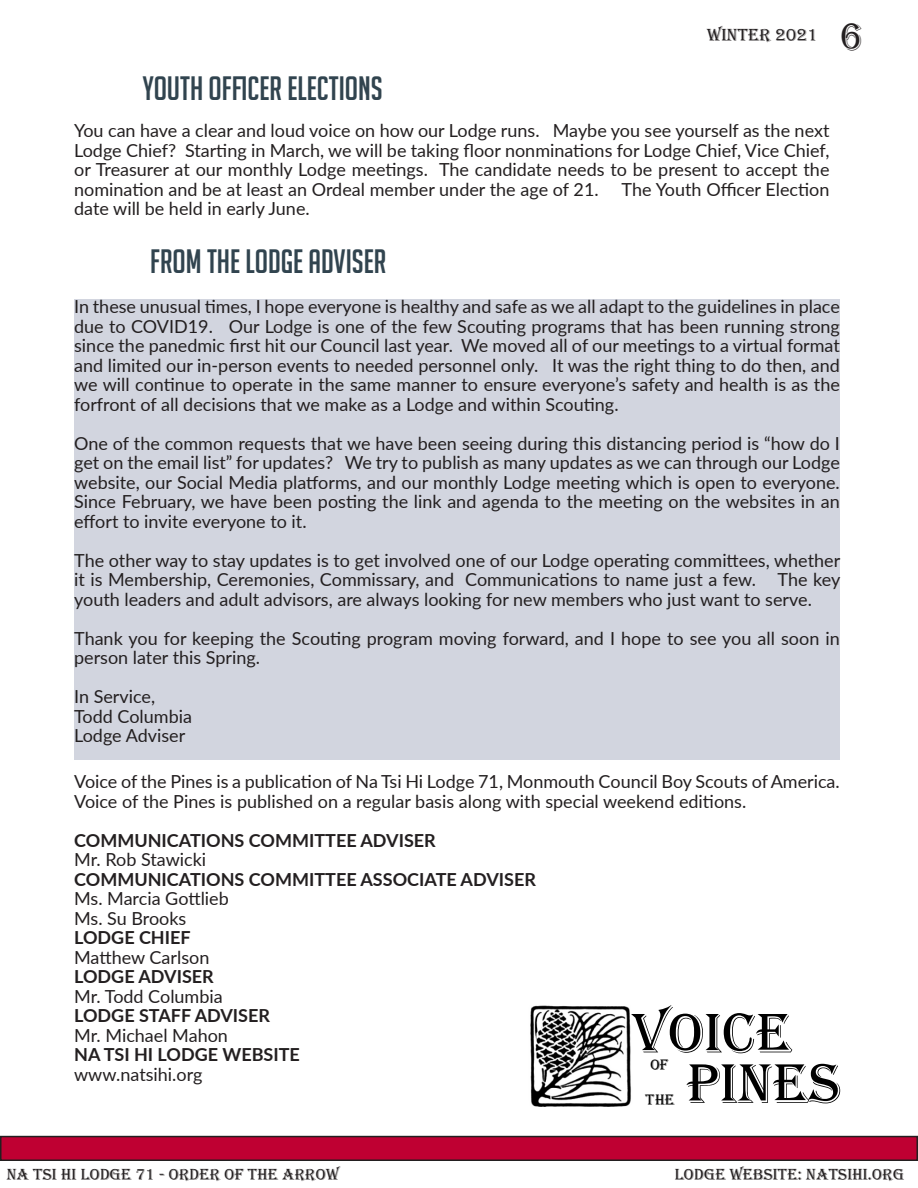
<style>
.page{position:relative;width:918px;height:1188px;background:#fff}
.page>*{position:absolute;margin:0;border:0;box-sizing:border-box;transform-origin:0 0}
.t1{font:57.6px/50.4px "Algerian";color:#000;text-align:right}
.t2{font:33px "Big Noodle Titling";color:#31444f}
.t3{font:18px/19.5px "Lato";color:#231f20;text-align:justify}
.t4{font:700 18px "Lato";color:#231f20}
.t5{font:18px "Algerian";color:#231f20}
.t6{font:16.5px "Algerian";color:#231f20}
.t7{font:15.6px "Algerian";color:#000}
.s1{font-size:39px}
</style>
<div class="page">
<div style="left:1px;top:1137px;width:916px;height:23px;background:#bf0032"></div>
<div style="left:0;top:1136px;width:918px;height:25px;border:2px solid #231f20"></div>
<div style="left:74px;top:299px;width:766px;height:461px;background:#d2d5df"></div>
<img style="left:530px;top:1005px;width:101px;height:101px">
<p class="t5" style="left:707px;top:25px;width:158px">WINTER 2021 <span class="s1">6</span></p>
<h2 class="t2" style="left:143px;top:70px;width:242px">YOUTH OFFICER ELECTIONS</h2>
<p class="t3" style="left:74px;top:120px;width:757px">You can have a clear and loud voice on how our Lodge runs. Maybe you see yourself as the next Lodge Chief? Starting in March, we will be taking floor nonminations for Lodge Chief, Vice Chief, or Treasurer at our monthly Lodge meetings. The candidate needs to be present to accept the nomination and be at least an Ordeal member under the age of 21.</p>
<p class="t3" style="left:622px;top:179px;width:209px">The Youth Officer Election</p>
<p class="t3" style="left:74px;top:198px;width:237px">date will be held in early June.</p>
<h2 class="t2" style="left:150px;top:244px;width:238px">FROM THE LODGE ADVISER</h2>
<p class="t3" style="left:74px;top:296px;width:767px">In these unusual times, I hope everyone is healthy and safe as we all adapt to the guidelines in place due to COVID19. Our Lodge is one of the few Scouting programs that has been running strong since the panedmic first hit our Council last year. We moved all of our meetings to a virtual format and limited our in-person events to needed personnel only. It was the right thing to do then, and we will continue to operate in the same manner to ensure everyone’s safety and health is as the forfront of all decisions that we make as a Lodge and within Scouting.</p>
<p class="t3" style="left:74px;top:433px;width:767px">One of the common requests that we have been seeing during this distancing period is “how do I get on the email list” for updates? We try to publish as many updates as we can through our Lodge website, our Social Media platforms, and our monthly Lodge meeting which is open to everyone.<br>Since February, we have been posting the link and agenda to the meeting on the websites in an effort to invite everyone to it.</p>
<p class="t3" style="left:74px;top:550px;width:768px">The other way to stay updates is to get involved one of our Lodge operating committees, whether it is Membership, Ceremonies, Commissary, and Communications to name just a few. The key youth leaders and adult advisors, are always looking for new members who just want to serve.</p>
<p class="t3" style="left:74px;top:628px;width:767px">Thank you for keeping the Scouting program moving forward, and I hope to see you all soon in person later this Spring.</p>
<p class="t3" style="left:74px;top:686px;width:119px;text-align:left">In Service,<br>Todd Columbia<br>Lodge Adviser</p>
<p class="t3" style="left:74px;top:771px;width:767px">Voice of the Pines is a publication of Na Tsi Hi Lodge 71, Monmouth Council Boy Scouts of America.<br>Voice of the Pines is published on a regular basis along with special weekend editions.</p>
<p class="t4" style="left:74px;top:827px;width:363px">COMMUNICATIONS COMMITTEE ADVISER</p>
<p class="t3" style="left:74px;top:849px;width:134px">Mr. Rob Stawicki</p>
<p class="t4" style="left:74px;top:866px;width:463px">COMMUNICATIONS COMMITTEE ASSOCIATE ADVISER</p>
<p class="t3" style="left:74px;top:888px;width:156px">Ms. Marcia Gottlieb<br>Ms. Su Brooks</p>
<p class="t4" style="left:74px;top:925px;width:118px">LODGE CHIEF</p>
<p class="t3" style="left:74px;top:947px;width:137px">Matthew Carlson</p>
<p class="t4" style="left:74px;top:964px;width:141px">LODGE ADVISER</p>
<p class="t3" style="left:74px;top:986px;width:150px">Mr. Todd Columbia</p>
<p class="t4" style="left:74px;top:1003px;width:197px">LODGE STAFF ADVISER</p>
<p class="t3" style="left:74px;top:1025px;width:155px">Mr. Michael Mahon</p>
<p class="t4" style="left:74px;top:1042px;width:227px">NA TSI HI LODGE WEBSITE</p>
<p class="t3" style="left:74px;top:1064px;width:130px">www.natsihi.org</p>
<h1 class="t1" style="left:632px;top:1009px;width:176px">VOICE<br>PINES</h1>
<p class="t7" style="left:650px;top:1057px;width:11px">OF</p>
<p class="t7" style="left:646px;top:1091px;width:31px">THE</p>
<p class="t6" style="left:7px;top:1166px;width:334px">NA TSI HI LODGE 71 - ORDER OF THE ARROW</p>
<p class="t6" style="left:675px;top:1166px;width:231px">LODGE WEBSITE: NATSIHI.ORG</p>
</div>
